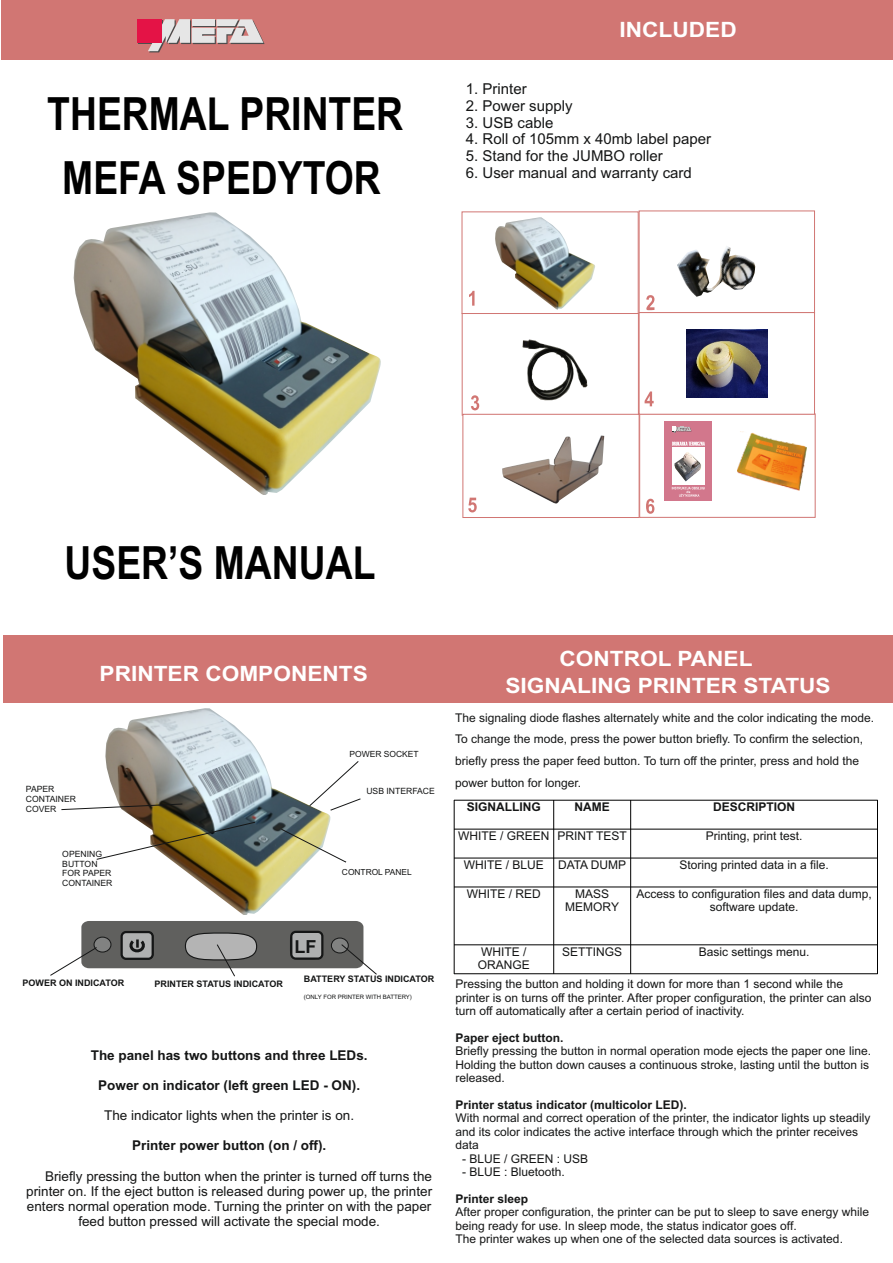
<style>
.page{position:relative;width:893px;height:1263px;background:#fff}
.page>*{position:absolute;margin:0;border:0;box-sizing:border-box;transform-origin:0 0}
.t1{font:700 45.75px "Arial";color:#000;scale:.81 1}
.t2{font:700 21.15px/27.2px "Arial";color:#fff;scale:1.07 1}
.t3{font:700 18px "Arial";color:#151616}
.t4{font:15px "Arial";color:#151616}
.t5{font:13.5px "Arial";color:#151616}
.t6{font:700 13.5px "Arial";color:#151616}
.t7{font:12px/13.4px "Arial";color:#151616}
.t8{font:700 12px "Arial";color:#151616}
.t9{font:700 9px "Arial";color:#151616}
.t10{font:8.55px/9.6px "Arial";color:#151616}
.t11{font:8.4px "Arial";color:#151616}
.t12{font:6px "Arial";color:#151616}
</style>
<div class="page">
<div style="left:1px;top:0;width:892px;height:59px;background:#d17673"></div>
<div style="left:3px;top:635px;width:890px;height:68px;background:#d17673"></div>
<div style="left:138px;top:20px;width:25px;height:24px;background:#4d4d4d"></div>
<svg style="left:148px;top:19px;width:117px;height:33px"></svg>
<div style="left:137px;top:19px;width:25px;height:24px;background:#e41346"></div>
<hr style="left:445px;top:619px;width:1px;height:32px;background:#141414">
<hr style="left:454px;top:800px;width:1px;height:174px;background:#000">
<hr style="left:553px;top:800px;width:1px;height:174px;background:#000">
<hr style="left:630px;top:800px;width:1px;height:174px;background:#000">
<hr style="left:877px;top:800px;width:1px;height:174px;background:#000">
<hr style="left:454px;top:973px;width:424px;height:1px;background:#000">
<hr style="left:454px;top:944px;width:424px;height:1px;background:#000">
<hr style="left:454px;top:887px;width:424px;height:1px;background:#000">
<hr style="left:454px;top:858px;width:424px;height:1px;background:#000">
<hr style="left:454px;top:829px;width:424px;height:1px;background:#000">
<hr style="left:454px;top:800px;width:424px;height:1px;background:#000">
<svg style="left:50px;top:921px;width:327px;height:56px"></svg>
<img style="left:74px;top:212px;width:307px;height:283px">
<img style="left:105px;top:708px;width:202px;height:207px">
<svg style="left:461px;top:210px;width:355px;height:308px"></svg>
<div style="left:672px;top:447px;width:33px;height:38px;background:#fff"></div>
<img style="left:737px;top:432px;width:70px;height:58px">
<img style="left:674px;top:452px;width:27px;height:29px">
<svg style="left:61px;top:803px;width:122px;height:7px"></svg>
<svg style="left:96px;top:821px;width:160px;height:39px"></svg>
<svg style="left:280px;top:760px;width:81px;height:103px"></svg>
<h1 class="t1" style="left:47px;top:97px;width:441px">THERMAL PRINTER</h1>
<h1 class="t1" style="left:62px;top:161px;width:395px">MEFA SPEDYTOR</h1>
<h2 class="t2" style="left:620px;top:18px;width:111px">INCLUDED</h2>
<p class="t4" style="left:466px;top:83px;width:62px">1. Printer</p>
<p class="t4" style="left:466px;top:100px;width:108px">2. Power supply</p>
<p class="t4" style="left:466px;top:117px;width:89px">3. USB cable</p>
<p class="t4" style="left:466px;top:133px;width:247px">4. Roll of 105mm x 40mb label paper</p>
<p class="t4" style="left:466px;top:150px;width:198px">5. Stand for the JUMBO roller</p>
<p class="t4" style="left:466px;top:167px;width:227px">6. User manual and warranty card</p>
<h1 class="t1" style="left:64px;top:545px;width:385px">USER’S MANUAL</h1>
<h2 class="t2" style="left:100px;top:662px;width:252px">PRINTER COMPONENTS</h2>
<p class="t10" style="left:26px;top:785px;width:52px">PAPER<br>CONTAINER<br>COVER</p>
<p class="t10" style="left:62px;top:850px;width:52px">OPENING<br>BUTTON<br>FOR PAPER<br>CONTAINER</p>
<p class="t9" style="left:23px;top:979px;width:103px">POWER ON INDICATOR</p>
<p class="t10" style="left:349px;top:750px;width:71px">POWER SOCKET</p>
<p class="t10" style="left:366px;top:787px;width:70px">USB INTERFACE</p>
<p class="t11" style="left:342px;top:868px;width:71px">CONTROL PANEL</p>
<p class="t9" style="left:155px;top:980px;width:130px">PRINTER STATUS INDICATOR</p>
<h3 class="t3" style="left:295px;top:939px;width:23px">LF</h3>
<p class="t9" style="left:304px;top:975px;width:132px">BATTERY STATUS INDICATOR</p>
<p class="t12" style="left:304px;top:995px;width:109px">(ONLY FOR PRINTER WITH BATTERY)</p>
<p class="t6" style="left:91px;top:1050px;width:278px">The panel has two buttons and three LEDs.</p>
<p class="t6" style="left:98px;top:1080px;width:263px">Power on indicator (left green LED - ON).</p>
<p class="t5" style="left:104px;top:1110px;width:251px">The indicator lights when the printer is on.</p>
<p class="t6" style="left:132px;top:1140px;width:196px">Printer power button (on / off).</p>
<p class="t5" style="left:45px;top:1171px;width:388px">Briefly pressing the button when the printer is turned off turns the</p>
<p class="t5" style="left:26px;top:1186px;width:407px">printer on. If the eject button is released during power up, the printer</p>
<p class="t5" style="left:27px;top:1201px;width:406px">enters normal operation mode. Turning the printer on with the paper</p>
<p class="t5" style="left:78px;top:1216px;width:303px">feed button pressed will activate the special mode.</p>
<h2 class="t2" style="left:505px;top:646px;width:305px;text-indent:54px">CONTROL PANEL<br>SIGNALING PRINTER STATUS</h2>
<p class="t7" style="left:455px;top:708px;width:420px;line-height:21.6px">The signaling diode flashes alternately white and the color indicating the mode.<br>To change the mode, press the power button briefly. To confirm the selection, briefly press the paper feed button. To turn off the printer, press and hold the power button for longer.</p>
<p class="t8" style="left:467px;top:802px;width:76px">SIGNALLING</p>
<p class="t8" style="left:574px;top:802px;width:37px">NAME</p>
<p class="t8" style="left:713px;top:802px;width:84px">DESCRIPTION</p>
<p class="t7" style="left:458px;top:830px;width:170px">WHITE / GREEN PRINT TEST</p>
<p class="t7" style="left:706px;top:830px;width:98px">Printing, print test.</p>
<p class="t7" style="left:464px;top:859px;width:164px">WHITE / BLUE DATA DUMP</p>
<p class="t7" style="left:679px;top:859px;width:151px">Storing printed data in a file.</p>
<p class="t7" style="left:467px;top:888px;width:76px">WHITE / RED</p>
<p class="t7" style="left:565px;top:888px;width:55px;text-align:center">MASS<br>MEMORY</p>
<p class="t7" style="left:636px;top:888px;width:237px;text-align:center">Access to configuration files and data dump, software update.</p>
<p class="t7" style="left:478px;top:946px;width:54px">WHITE /<br>ORANGE</p>
<p class="t7" style="left:562px;top:946px;width:62px">SETTINGS</p>
<p class="t7" style="left:699px;top:946px;width:112px">Basic settings menu.</p>
<p class="t7" style="left:455px;top:978px;width:417px">Pressing the button and holding it down for more than 1 second while the printer is on turns off the printer. After proper configuration, the printer can also turn off automatically after a certain period of inactivity.</p>
<p class="t8" style="left:455px;top:1033px;width:110px">Paper eject button.</p>
<p class="t7" style="left:455px;top:1045px;width:417px">Briefly pressing the button in normal operation mode ejects the paper one line.<br>Holding the button down causes a continuous stroke, lasting until the button is released.</p>
<p class="t8" style="left:455px;top:1100px;width:233px">Printer status indicator (multicolor LED).</p>
<p class="t7" style="left:455px;top:1112px;width:416px">With normal and correct operation of the printer, the indicator lights up steadily and its color indicates the active interface through which the printer receives data</p>
<p class="t7" style="left:462px;top:1153px;width:128px">- BLUE / GREEN : USB</p>
<p class="t7" style="left:462px;top:1166px;width:104px">- BLUE : Bluetooth.</p>
<p class="t8" style="left:455px;top:1194px;width:74px">Printer sleep</p>
<p class="t7" style="left:455px;top:1206px;width:415px">After proper configuration, the printer can be put to sleep to save energy while being ready for use. In sleep mode, the status indicator goes off.<br>The printer wakes up when one of the selected data sources is activated.</p>
</div>
